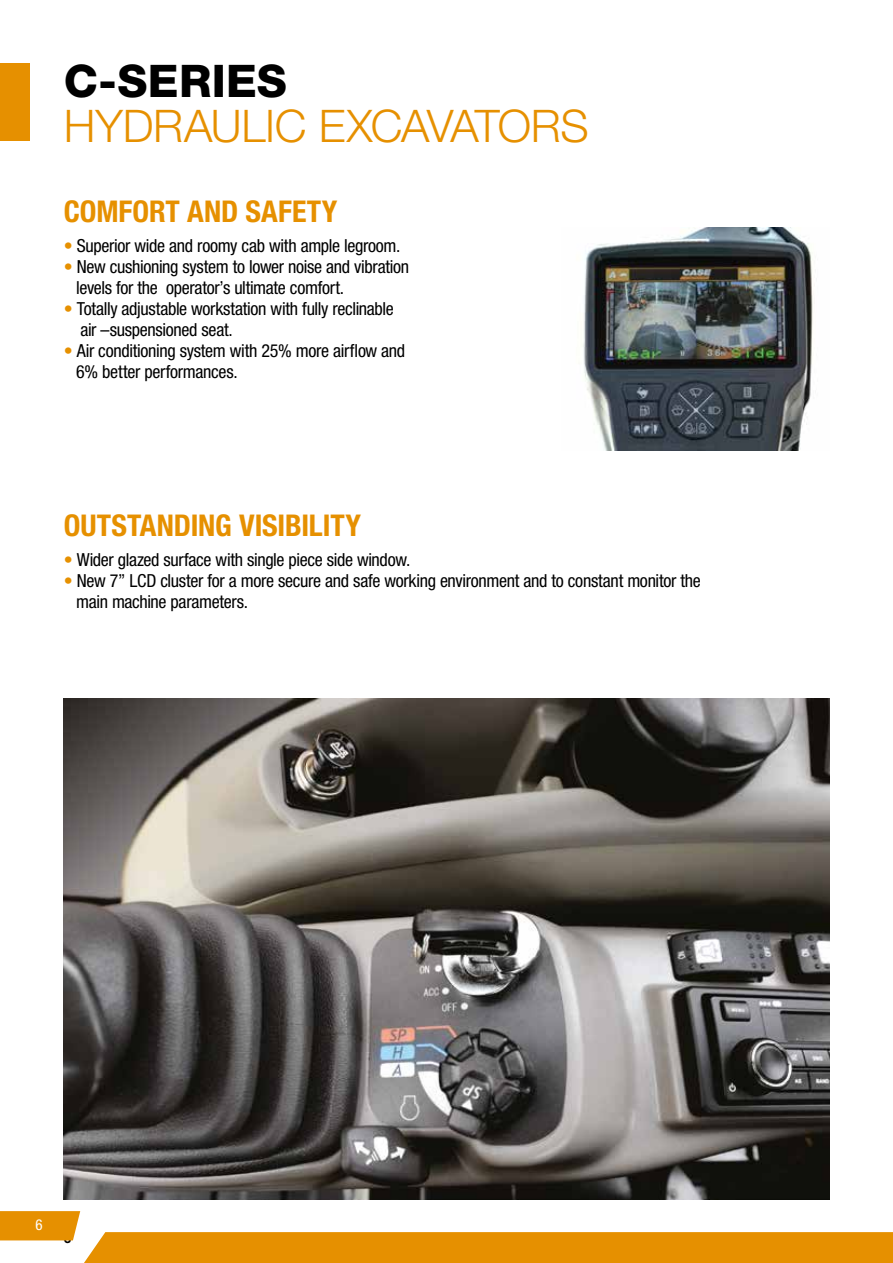
<style>
.page{position:relative;width:893px;height:1263px;background:#fff}
.page>*{position:absolute;margin:0;border:0;box-sizing:border-box;transform-origin:0 0}
.t1{font:300 45px "Helvetica Neue LT Pro";letter-spacing:-.01em;color:#e69000}
.t2{font:800 45px "Helvetica Neue LT Pro";letter-spacing:.005em;color:#000}
.t3{font:700 condensed 30px "Helvetica Neue LT Std";color:#e69000}
.t4{font:condensed 18px/21px "Helvetica Neue LT Std";letter-spacing:-.015em;color:#000}
.t5{font:condensed 15px "Helvetica Neue LT Std";color:#fff}
.t6{font:700 13.5px "Helvetica Neue LT Std";color:#000}
.s1{color:#e69000}
</style>
<div class="page">
<img style="left:583px;top:228px;width:230px;height:223px">
<svg style="left:0;top:1211px;width:893px;height:52px"></svg>
<div style="left:0;top:64px;width:30px;height:77px;background:#e69000"></div>
<img style="left:64px;top:699px;width:765px;height:500px">
<h1 class="t2" style="left:64px;top:54px;width:225px">C-SERIES</h1>
<h1 class="t1" style="left:64px;top:99px;width:526px">HYDRAULIC EXCAVATORS</h1>
<h2 class="t3" style="left:64px;top:193px;width:275px">COMFORT AND SAFETY</h2>
<p class="t4" style="left:64px;top:235px;width:338px"><span class="s1">•</span> Superior wide and roomy cab with ample legroom.</p>
<p class="t4" style="left:76px;top:256px;width:335px;text-indent:-12px"><span class="s1">•</span> New cushioning system to lower noise and vibration levels for the operator’s ultimate comfort.</p>
<p class="t4" style="left:80px;top:298px;width:315px;text-indent:-17px"><span class="s1">•</span> Totally adjustable workstation with fully reclinable air –suspensioned seat.</p>
<p class="t4" style="left:76px;top:340px;width:331px;text-indent:-12px"><span class="s1">•</span> Air conditioning system with 25% more airflow and<br>6% better performances.</p>
<h2 class="t3" style="left:64px;top:507px;width:299px">OUTSTANDING VISIBILITY</h2>
<p class="t4" style="left:64px;top:549px;width:348px"><span class="s1">•</span> Wider glazed surface with single piece side window.</p>
<p class="t4" style="left:76px;top:570px;width:626px;text-indent:-12px"><span class="s1">•</span> New 7” LCD cluster for a more secure and safe working environment and to constant monitor the main machine parameters.</p>
<p class="t5" style="left:35px;top:1216px;width:9px">6</p>
<p class="t6" style="left:64px;top:1229px;width:9px">6</p>
</div>
